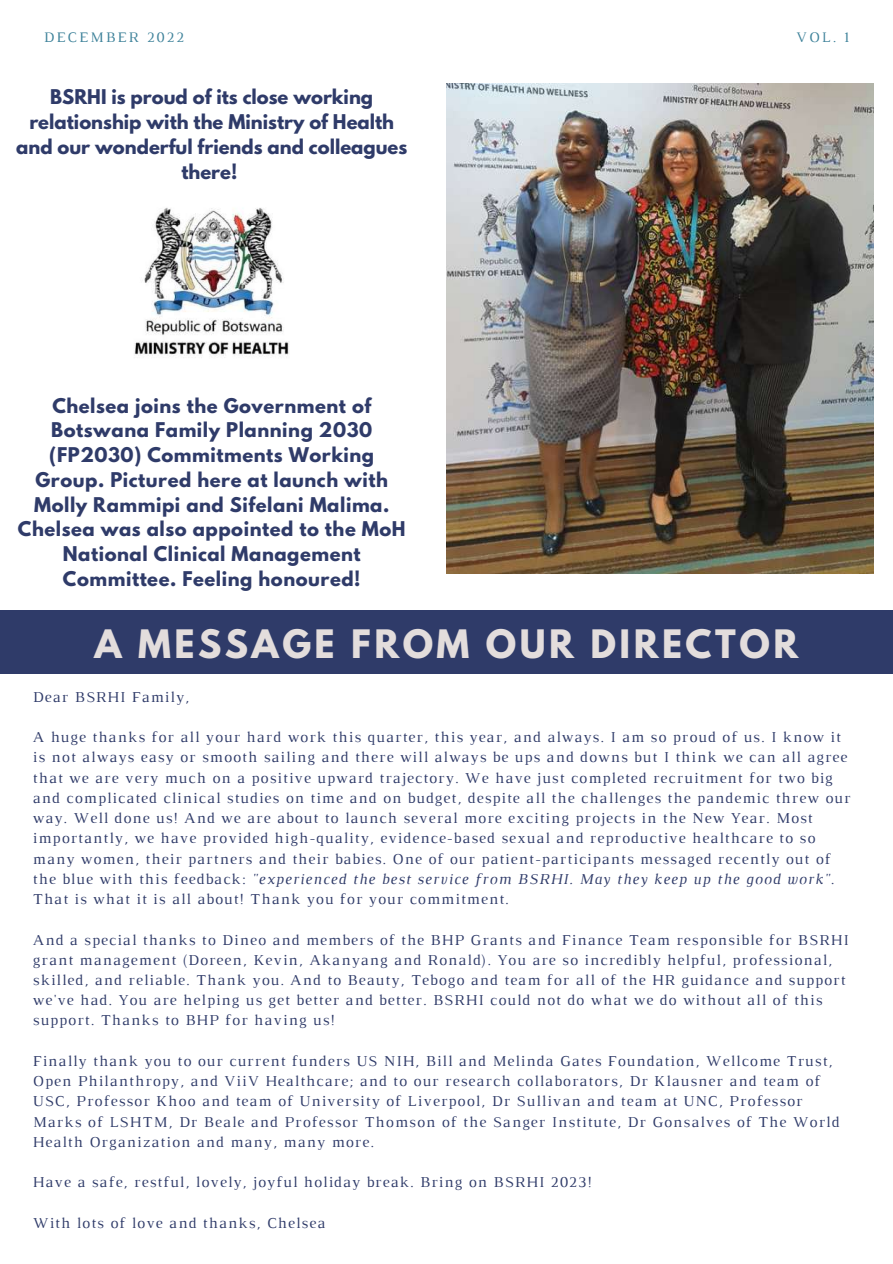
<style>
.page{position:relative;width:893px;height:1264px;background:#fff}
.page>*{position:absolute;margin:0;border:0;box-sizing:border-box;transform-origin:0 0}
.t1{font:700 34.65px "League Spartan";letter-spacing:.1em;color:#e3dddc}
.t2{font:700 18px/24.8px "League Spartan";letter-spacing:.03em;color:#2f3b69;text-align:center}
.t3{font:700 18px/24.8px "League Spartan";color:#2f3b69;text-align:center}
.t4{font:15.45px/20.2px "Luthier";letter-spacing:.07em;color:#2f3b69}
.t5{font:14.85px "Luthier";letter-spacing:.14em;color:#3e829a}
.s1{font-style:italic}
</style>
<div class="page">
<div style="left:0;top:610px;width:892px;height:63px;background:#2f3b69"></div>
<img style="left:446px;top:84px;width:427px;height:490px">
<img style="left:134px;top:207px;width:155px;height:151px">
<p class="t5" style="left:44px;top:32px;width:141px">DECEMBER 2022</p>
<p class="t5" style="left:796px;top:32px;width:55px">VOL. 1</p>
<p class="t3" style="left:16px;top:87px;width:392px">BSRHI is proud of its close working relationship with the Ministry of Health and our wonderful friends and colleagues there!</p>
<p class="t2" style="left:18px;top:395px;width:389px">Chelsea joins the Government of<br>Botswana Family Planning 2030 (FP2030) Commitments Working<br>Group. Pictured here at launch with<br>Molly Rammipi and Sifelani Malima.<br>Chelsea was also appointed to the MoH<br>National Clinical Management<br>Committee. Feeling honoured!</p>
<h1 class="t1" style="left:94px;top:627px;width:705px">A MESSAGE FROM OUR DIRECTOR</h1>
<p class="t4" style="left:33px;top:687px;width:158px">Dear BSRHI Family,</p>
<p class="t4" style="left:33px;top:728px;width:819px">A huge thanks for all your hard work this quarter, this year, and always. I am so proud of us. I know it is not always easy or smooth sailing and there will always be ups and downs but I think we can all agree that we are very much on a positive upward trajectory. We have just completed recruitment for two big and complicated clinical studies on time and on budget, despite all the challenges the pandemic threw our way. Well done us! And we are about to launch several more exciting projects in the New Year. Most importantly, we have provided high-quality, evidence-based sexual and reproductive healthcare to so many women, their partners and their babies. One of our patient-participants messaged recently out of the blue with this feedback: <span class="s1">"experienced the best service from BSRHI. May they keep up the good work"</span>.<br>That is what it is all about! Thank you for your commitment.</p>
<p class="t4" style="left:33px;top:930px;width:817px">And a special thanks to Dineo and members of the BHP Grants and Finance Team responsible for BSRHI grant management (Doreen, Kevin, Akanyang and Ronald). You are so incredibly helpful, professional, skilled, and reliable. Thank you. And to Beauty, Tebogo and team for all of the HR guidance and support we've had. You are helping us get better and better. BSRHI could not do what we do without all of this support. Thanks to BHP for having us!</p>
<p class="t4" style="left:33px;top:1051px;width:808px">Finally thank you to our current funders US NIH, Bill and Melinda Gates Foundation, Wellcome Trust, Open Philanthropy, and ViiV Healthcare; and to our research collaborators, Dr Klausner and team of USC, Professor Khoo and team of University of Liverpool, Dr Sullivan and team at UNC, Professor Marks of LSHTM, Dr Beale and Professor Thomson of the Sanger Institute, Dr Gonsalves of The World Health Organization and many, many more.</p>
<p class="t4" style="left:33px;top:1173px;width:560px">Have a safe, restful, lovely, joyful holiday break. Bring on BSRHI 2023!</p>
<p class="t4" style="left:33px;top:1213px;width:294px">With lots of love and thanks, Chelsea</p>
</div>
